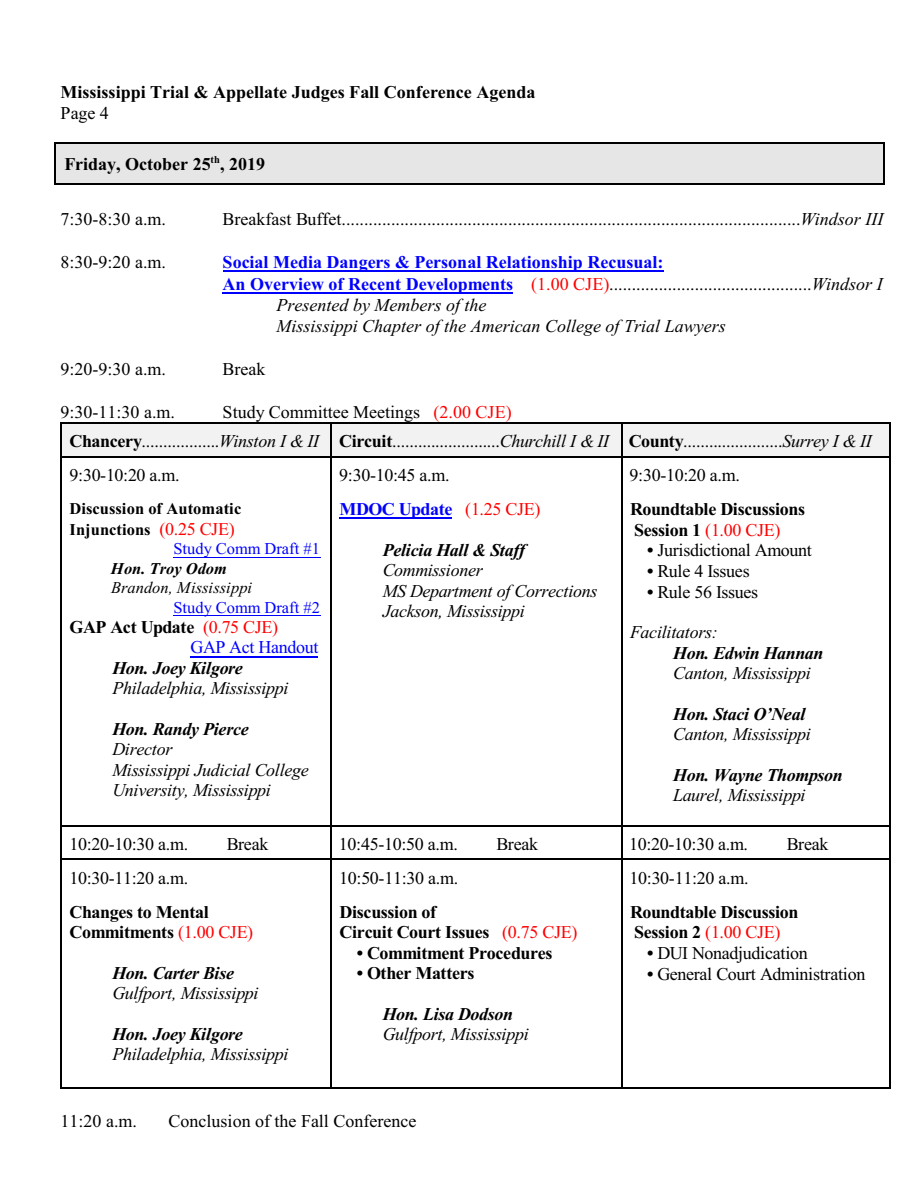
<style>
.page{position:relative;width:918px;height:1188px;background:#fff}
.page>*{position:absolute;margin:0;border:0;box-sizing:border-box;transform-origin:0 0}
.t1{font:18px/29.8px "Times New Roman";letter-spacing:-.015em;color:#000}
.t2{font:italic 18px/20.5px "Times New Roman";letter-spacing:-.02em;color:#000}
.t3{font:700 18px/20.4px "Times New Roman";letter-spacing:-.015em;color:#000}
.t4{font:italic 700 18px "Times New Roman";letter-spacing:-.02em;color:#000}
.t5{font:italic 18px "Times New Roman";color:#000}
.t6{font:700 18px "Times New Roman";color:#00f}
.t7{font:18px/20.4px "Times New Roman";letter-spacing:-.02em;color:#00f}
.t8{font:700 18px "Times New Roman";letter-spacing:-.025em;color:#00f}
.t9{font:700 16.5px "Times New Roman";color:#000}
.t10{font:16.5px "Times New Roman";color:#00f}
.t11{font:italic 16.5px "Times New Roman";color:#000}
.t12{font:italic 700 16.5px "Times New Roman";color:#000}
.s1{font-style:italic}
.s2{font-weight:700;color:#00f}
.s3{color:#f00}
.s4{font-weight:700}
.s5{font-weight:400;font-size:18px;color:#f00}
.s6{font-weight:700;color:#000}
.s7{font-weight:400;color:#f00}
</style>
<div class="page">
<div style="left:61px;top:422px;width:270px;height:34px;background:#f2f2f2"></div>
<hr style="left:61px;top:422px;width:1px;height:34px;background:#000">
<hr style="left:61px;top:422px;width:270px;height:1px;background:#000">
<div style="left:331px;top:422px;width:290px;height:34px;background:#f2f2f2"></div>
<hr style="left:331px;top:422px;width:1px;height:34px;background:#000">
<hr style="left:331px;top:422px;width:290px;height:1px;background:#000">
<div style="left:621px;top:422px;width:270px;height:34px;background:#f2f2f2"></div>
<hr style="left:621px;top:422px;width:1px;height:34px;background:#000">
<hr style="left:890px;top:422px;width:1px;height:34px;background:#000">
<hr style="left:621px;top:422px;width:270px;height:1px;background:#000">
<hr style="left:61px;top:456px;width:1px;height:33px;background:#000">
<hr style="left:61px;top:456px;width:270px;height:1px;background:#000">
<hr style="left:331px;top:456px;width:1px;height:33px;background:#000">
<hr style="left:331px;top:456px;width:290px;height:1px;background:#000">
<hr style="left:621px;top:456px;width:1px;height:33px;background:#000">
<hr style="left:890px;top:456px;width:1px;height:33px;background:#000">
<hr style="left:621px;top:456px;width:270px;height:1px;background:#000">
<hr style="left:61px;top:490px;width:1px;height:335px;background:#000">
<hr style="left:331px;top:490px;width:1px;height:335px;background:#000">
<hr style="left:621px;top:490px;width:1px;height:335px;background:#000">
<hr style="left:890px;top:490px;width:1px;height:335px;background:#000">
<hr style="left:61px;top:825px;width:1px;height:33px;background:#000">
<hr style="left:61px;top:825px;width:270px;height:1px;background:#000">
<hr style="left:331px;top:825px;width:1px;height:33px;background:#000">
<hr style="left:331px;top:825px;width:290px;height:1px;background:#000">
<hr style="left:621px;top:825px;width:1px;height:33px;background:#000">
<hr style="left:890px;top:825px;width:1px;height:33px;background:#000">
<hr style="left:621px;top:825px;width:270px;height:1px;background:#000">
<hr style="left:61px;top:859px;width:1px;height:33px;background:#000">
<hr style="left:61px;top:859px;width:270px;height:1px;background:#000">
<hr style="left:331px;top:859px;width:1px;height:33px;background:#000">
<hr style="left:331px;top:859px;width:290px;height:1px;background:#000">
<hr style="left:621px;top:859px;width:1px;height:33px;background:#000">
<hr style="left:890px;top:859px;width:1px;height:33px;background:#000">
<hr style="left:621px;top:859px;width:270px;height:1px;background:#000">
<hr style="left:61px;top:892px;width:1px;height:197px;background:#000">
<hr style="left:61px;top:1088px;width:270px;height:1px;background:#000">
<hr style="left:331px;top:892px;width:1px;height:197px;background:#000">
<hr style="left:331px;top:1088px;width:290px;height:1px;background:#000">
<hr style="left:621px;top:892px;width:1px;height:197px;background:#000">
<hr style="left:890px;top:892px;width:1px;height:197px;background:#000">
<hr style="left:621px;top:1088px;width:270px;height:1px;background:#000">
<hr style="left:223px;top:271px;width:440px;height:1px;background:#00f">
<hr style="left:223px;top:292px;width:290px;height:2px;background:#00f">
<hr style="left:173px;top:557px;width:147px;height:1px;background:#00f">
<hr style="left:173px;top:615px;width:147px;height:1px;background:#00f">
<hr style="left:191px;top:656px;width:127px;height:1px;background:#00f">
<hr style="left:340px;top:518px;width:112px;height:1px;background:#00f">
<div style="left:54px;top:143px;width:830px;height:41px;background:#e6e6e6"></div>
<hr style="left:54px;top:143px;width:1px;height:41px;background:#000">
<hr style="left:883px;top:143px;width:1px;height:41px;background:#000">
<hr style="left:54px;top:143px;width:830px;height:1px;background:#000">
<hr style="left:54px;top:183px;width:830px;height:1px;background:#000">
<p class="t3" style="left:61px;top:84px;width:476px">Mississippi Trial &amp; Appellate Judges Fall Conference Agenda</p>
<p class="t1" style="left:61px;top:100px;width:50px">Page 4</p>
<p class="t3" style="left:64px;top:156px;width:202px">Friday, October 25<sup>th</sup>, 2019</p>
<p class="t1" style="left:61px;top:206px;width:107px">7:30-8:30 a.m.</p>
<p class="t1" style="left:223px;top:206px;width:662px">Breakfast Buffet......................................................................................................<span class="s1">Windsor III</span></p>
<p class="t1" style="left:61px;top:249px;width:107px">8:30-9:20 a.m.</p>
<p class="t6" style="left:223px;top:256px;width:442px">Social Media Dangers &amp; Personal Relationship Recusual:</p>
<p class="t1" style="left:223px;top:271px;width:662px"><span class="s2">An Overview of Recent Developments</span> <span class="s3">(1.00 CJE)</span>.............................................<span class="s1">Windsor I</span></p>
<p class="t5" style="left:277px;top:299px;width:211px">Presented by Members of the</p>
<p class="t5" style="left:277px;top:320px;width:451px">Mississippi Chapter of the American College of Trial Lawyers</p>
<p class="t1" style="left:61px;top:356px;width:107px">9:20-9:30 a.m.</p>
<p class="t1" style="left:223px;top:356px;width:44px">Break</p>
<p class="t1" style="left:61px;top:398px;width:116px">9:30-11:30 a.m.</p>
<p class="t1" style="left:70px;top:398px;width:804px;text-indent:153px">Study Committee Meetings <span class="s3">(2.00 CJE)<br></span><span class="s4">Chancery</span>..................<span class="s1">Winston I &amp; II</span> <span class="s4">Circuit</span>.........................<span class="s1">Churchill I &amp; II</span> <span class="s4">County</span>.......................<span class="s1">Surrey I &amp; II</span></p>
<p class="t1" style="left:70px;top:462px;width:111px">9:30-10:20 a.m.</p>
<p class="t1" style="left:339px;top:462px;width:112px">9:30-10:45 a.m.</p>
<p class="t1" style="left:630px;top:462px;width:112px">9:30-10:20 a.m.</p>
<p class="t9" style="left:70px;top:503px;width:173px">Discussion of Automatic</p>
<p class="t9" style="left:70px;top:523px;width:167px">Injunctions <span class="s5">(0.25 CJE)</span></p>
<p class="t10" style="left:173px;top:543px;width:148px">Study Comm Draft #1</p>
<p class="t12" style="left:111px;top:563px;width:118px">Hon. Troy Odom</p>
<p class="t11" style="left:111px;top:582px;width:143px">Brandon, Mississippi</p>
<p class="t10" style="left:173px;top:601px;width:148px">Study Comm Draft #2</p>
<p class="t7" style="left:191px;top:619px;width:129px;text-indent:-121px"><span class="s6">GAP Act Update</span> <span class="s3">(0.75 CJE)<br></span>GAP Act Handout</p>
<p class="t4" style="left:112px;top:662px;width:132px">Hon. Joey Kilgore</p>
<p class="t2" style="left:112px;top:680px;width:178px">Philadelphia, Mississippi</p>
<p class="t4" style="left:112px;top:723px;width:138px">Hon. Randy Pierce</p>
<p class="t2" style="left:112px;top:741px;width:198px">Director<br>Mississippi Judicial College<br>University, Mississippi</p>
<p class="t8" style="left:340px;top:503px;width:202px">MDOC Update <span class="s7">(1.25 CJE)</span></p>
<p class="t4" style="left:383px;top:544px;width:144px">Pelicia Hall &amp; Staff</p>
<p class="t2" style="left:383px;top:562px;width:216px">Commissioner<br>MS Department of Corrections<br>Jackson, Mississippi</p>
<p class="t3" style="left:630px;top:501px;width:177px">Roundtable Discussions<br>Session 1 <span class="s7">(1.00 CJE)</span></p>
<p class="t1" style="left:647px;top:537px;width:166px"><span class="s4">•</span> Jurisdictional Amount</p>
<p class="t1" style="left:647px;top:558px;width:104px"><span class="s4">•</span> Rule 4 Issues</p>
<p class="t1" style="left:647px;top:578px;width:113px"><span class="s4">•</span> Rule 56 Issues</p>
<p class="t2" style="left:630px;top:624px;width:89px">Facilitators:</p>
<p class="t4" style="left:673px;top:647px;width:152px">Hon. Edwin Hannan</p>
<p class="t2" style="left:673px;top:664px;width:139px">Canton, Mississippi</p>
<p class="t4" style="left:673px;top:708px;width:134px">Hon. Staci O’Neal</p>
<p class="t2" style="left:673px;top:725px;width:139px">Canton, Mississippi</p>
<p class="t4" style="left:673px;top:769px;width:171px">Hon. Wayne Thompson</p>
<p class="t2" style="left:673px;top:786px;width:134px">Laurel, Mississippi</p>
<p class="t1" style="left:70px;top:831px;width:120px">10:20-10:30 a.m.</p>
<p class="t1" style="left:227px;top:831px;width:43px">Break</p>
<p class="t1" style="left:339px;top:831px;width:120px">10:45-10:50 a.m.</p>
<p class="t1" style="left:497px;top:831px;width:43px">Break</p>
<p class="t1" style="left:629px;top:831px;width:120px">10:20-10:30 a.m.</p>
<p class="t1" style="left:787px;top:831px;width:43px">Break</p>
<p class="t1" style="left:70px;top:865px;width:120px">10:30-11:20 a.m.</p>
<p class="t1" style="left:339px;top:865px;width:120px">10:50-11:30 a.m.</p>
<p class="t1" style="left:630px;top:865px;width:120px">10:30-11:20 a.m.</p>
<p class="t3" style="left:70px;top:903px;width:185px">Changes to Mental<br>Commitments <span class="s7">(1.00 CJE)</span></p>
<p class="t4" style="left:112px;top:967px;width:123px">Hon. Carter Bise</p>
<p class="t2" style="left:112px;top:985px;width:148px">Gulfport, Mississippi</p>
<p class="t4" style="left:112px;top:1028px;width:132px">Hon. Joey Kilgore</p>
<p class="t2" style="left:112px;top:1046px;width:178px">Philadelphia, Mississippi</p>
<p class="t3" style="left:340px;top:903px;width:239px">Discussion of<br>Circuit Court Issues <span class="s7">(0.75 CJE)</span></p>
<p class="t3" style="left:357px;top:945px;width:197px">• Commitment Procedures</p>
<p class="t3" style="left:357px;top:965px;width:119px">• Other Matters</p>
<p class="t4" style="left:383px;top:1008px;width:132px">Hon. Lisa Dodson</p>
<p class="t2" style="left:383px;top:1025px;width:148px">Gulfport, Mississippi</p>
<p class="t3" style="left:630px;top:903px;width:170px">Roundtable Discussion<br>Session 2 <span class="s7">(1.00 CJE)</span></p>
<p class="t1" style="left:647px;top:940px;width:162px"><span class="s4">•</span> DUI Nonadjudication</p>
<p class="t1" style="left:647px;top:960px;width:220px"><span class="s4">•</span> General Court Administration</p>
<p class="t1" style="left:61px;top:1108px;width:78px">11:20 a.m.</p>
<p class="t1" style="left:169px;top:1108px;width:249px">Conclusion of the Fall Conference</p>
</div>
